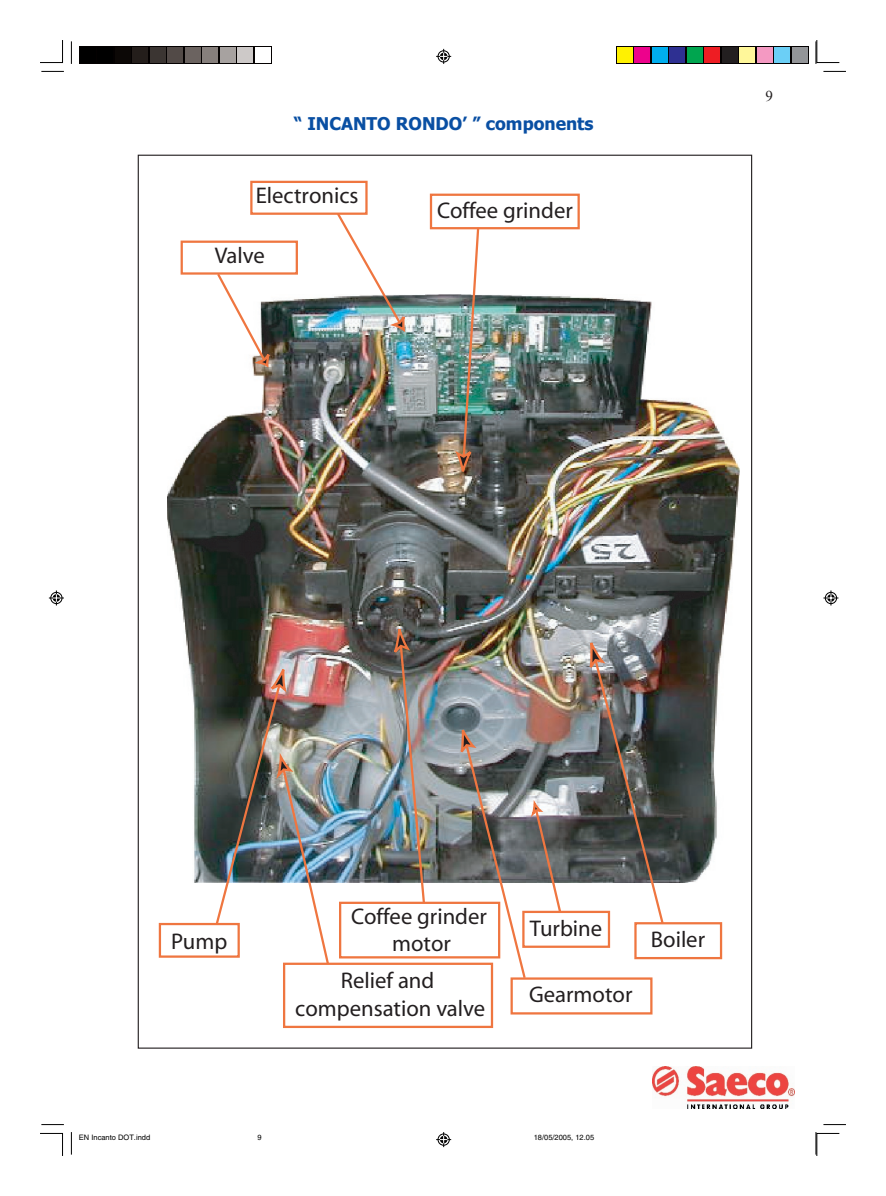
<style>
.page{position:relative;width:886px;height:1196px;background:#fff}
.page>*{position:absolute;margin:0;border:0;box-sizing:border-box;transform-origin:0 0}
.t1{font:22.75px/27.2px "Myriad";color:#231f20;text-align:center}
.Normale{font:700 17.5px "Tahoma";color:#094fa3}
.t2{font:15px "Times New Roman";color:#231f20}
.t3{font:7.5px "Helvetica";color:#000}
</style>
<div class="page">
<img style="left:652px;top:1066px;width:142px;height:41px">
<img style="left:167px;top:295px;width:495px;height:468px">
<img style="left:662px;top:400px;width:77px;height:482px">
<img style="left:194px;top:763px;width:20px;height:119px">
<svg style="left:215px;top:211px;width:153px;height:154px"></svg>
<img style="left:249px;top:226px;width:231px;height:234px">
<img style="left:214px;top:445px;width:263px;height:477px">
<img style="left:264px;top:629px;width:126px;height:333px">
<img style="left:390px;top:626px;width:137px;height:354px">
<img style="left:457px;top:655px;width:208px;height:271px">
<img style="left:528px;top:639px;width:80px;height:271px">
<div style="left:251px;top:182px;width:115px;height:32px;background:#fff"></div>
<div style="left:250px;top:181px;width:117px;height:34px;border:2px solid #ef7640"></div>
<div style="left:182px;top:242px;width:115px;height:31px;background:#fff"></div>
<div style="left:180px;top:240px;width:118px;height:34px;border:2px solid #ef7640"></div>
<div style="left:430px;top:193px;width:149px;height:36px;border:2px solid #ef7640"></div>
<div style="left:159px;top:922px;width:81px;height:35px;border:2px solid #ef7640"></div>
<div style="left:340px;top:902px;width:159px;height:55px;background:#fff"></div>
<div style="left:339px;top:901px;width:161px;height:57px;border:2px solid #ef7640"></div>
<div style="left:510px;top:977px;width:142px;height:37px;border:2px solid #ef7640"></div>
<div style="left:635px;top:923px;width:86px;height:34px;background:#fff"></div>
<div style="left:634px;top:921px;width:88px;height:38px;border:2px solid #ef7640"></div>
<div style="left:523px;top:911px;width:86px;height:35px;background:#fff"></div>
<div style="left:522px;top:910px;width:88px;height:37px;border:2px solid #ef7640"></div>
<div style="left:284px;top:963px;width:208px;height:63px;background:#fff"></div>
<div style="left:283px;top:962px;width:210px;height:65px;border:2px solid #ef7640"></div>
<svg style="left:79px;top:46px;width:192px;height:18px"></svg>
<div style="left:80px;top:48px;width:15px;height:15px;background:#000"></div>
<div style="left:98px;top:48px;width:15px;height:15px;background:#000"></div>
<div style="left:115px;top:48px;width:15px;height:15px;background:#0c0806"></div>
<div style="left:133px;top:48px;width:15px;height:15px;background:#241e1b"></div>
<div style="left:150px;top:48px;width:15px;height:15px;background:#3b3532"></div>
<div style="left:168px;top:48px;width:15px;height:15px;background:#524a47"></div>
<div style="left:185px;top:48px;width:15px;height:15px;background:#6b6360"></div>
<div style="left:203px;top:48px;width:15px;height:15px;background:#867f7c"></div>
<div style="left:220px;top:48px;width:15px;height:15px;background:#a7a2a0"></div>
<div style="left:238px;top:48px;width:15px;height:15px;background:#cdc9c8"></div>
<div style="left:255px;top:48px;width:15px;height:15px;background:#fff"></div>
<svg style="left:616px;top:46px;width:192px;height:18px"></svg>
<div style="left:617px;top:48px;width:15px;height:15px;background:#fff101"></div>
<div style="left:634px;top:48px;width:15px;height:15px;background:#ed028c"></div>
<div style="left:652px;top:48px;width:15px;height:15px;background:#00aeef"></div>
<div style="left:669px;top:48px;width:15px;height:15px;background:#2e3092"></div>
<div style="left:687px;top:48px;width:15px;height:15px;background:#00a54f"></div>
<div style="left:704px;top:48px;width:15px;height:15px;background:#ee1d23"></div>
<div style="left:722px;top:48px;width:15px;height:15px;background:#231f20"></div>
<div style="left:739px;top:48px;width:15px;height:15px;background:#fff79a"></div>
<div style="left:757px;top:48px;width:15px;height:15px;background:#f499c2"></div>
<div style="left:774px;top:48px;width:15px;height:15px;background:#6bcff6"></div>
<div style="left:792px;top:48px;width:15px;height:15px;background:#939598"></div>
<svg style="left:71px;top:41px;width:1px;height:23px"></svg>
<svg style="left:41px;top:71px;width:23px;height:1px"></svg>
<svg style="left:823px;top:71px;width:22px;height:1px"></svg>
<svg style="left:71px;top:1132px;width:1px;height:22px"></svg>
<svg style="left:41px;top:1124px;width:23px;height:1px"></svg>
<svg style="left:823px;top:1124px;width:22px;height:1px"></svg>
<svg style="left:40px;top:40px;width:23px;height:23px"></svg>
<svg style="left:815px;top:40px;width:24px;height:24px"></svg>
<svg style="left:40px;top:1132px;width:23px;height:23px"></svg>
<svg style="left:815px;top:1132px;width:24px;height:23px"></svg>
<svg style="left:436px;top:49px;width:15px;height:15px"></svg>
<svg style="left:436px;top:1132px;width:15px;height:14px"></svg>
<svg style="left:49px;top:590px;width:15px;height:15px"></svg>
<svg style="left:823px;top:590px;width:15px;height:15px"></svg>
<p class="Normale" style="left:294px;top:111px;width:301px">“ INCANTO RONDO’ ” components</p>
<p class="t1" style="left:256px;top:183px;width:104px">Electronics</p>
<p class="t1" style="left:215px;top:242px;width:52px">Valve</p>
<p class="t1" style="left:437px;top:197px;width:137px">Coffee grinder</p>
<p class="t2" style="left:765px;top:86px;width:9px">9</p>
<p class="t1" style="left:171px;top:928px;width:58px">Pump</p>
<p class="t1" style="left:351px;top:903px;width:137px">Coffee grinder motor</p>
<p class="t1" style="left:295px;top:967px;width:191px">Relief and compensation valve</p>
<p class="t1" style="left:529px;top:915px;width:74px">Turbine</p>
<p class="t1" style="left:529px;top:981px;width:105px">Gearmotor</p>
<p class="t1" style="left:651px;top:926px;width:56px">Boiler</p>
<p class="t3" style="left:79px;top:1132px;width:73px">EN Incanto DOT.indd</p>
<p class="t3" style="left:257px;top:1132px;width:6px">9</p>
<p class="t3" style="left:533px;top:1132px;width:62px">18/05/2005, 12.05</p>
</div>
